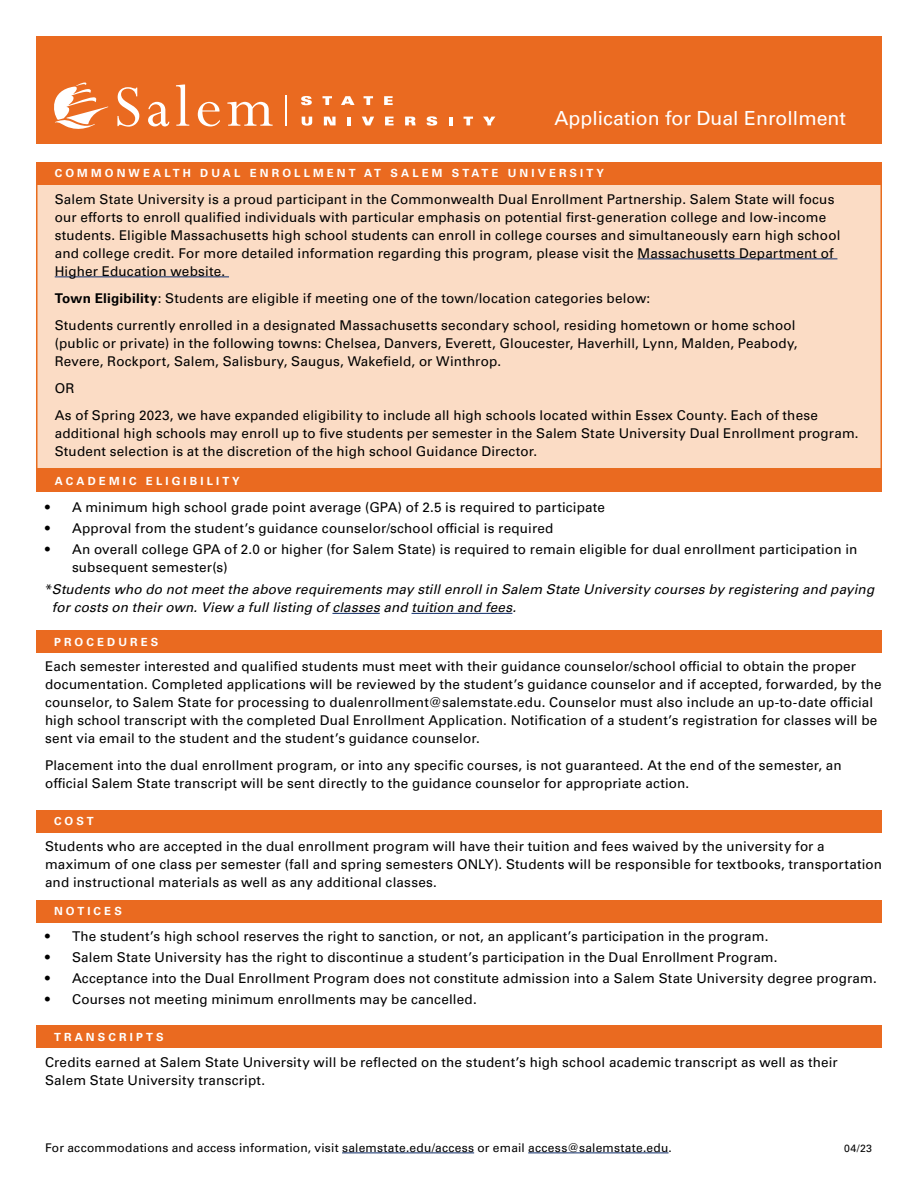
<style>
.page{position:relative;width:918px;height:1188px;background:#fff}
.page>*{position:absolute;margin:0;border:0;box-sizing:border-box;transform-origin:0 0}
.t1{font:19.5px "Univers LT Pro 55 Roman";color:#fff}
.Text{font:13.5px/18px "Univers LT Pro 55 Roman";letter-spacing:.01em;color:#000}
.Text-2{font:italic 13.5px/18px "Univers LT Pro 55";letter-spacing:.01em;color:#000}
.t2{font:12px "Univers LT Pro 55 Roman";letter-spacing:.02em;color:#000}
.Orange_Bar{font:700 11.25px "Univers LT Pro 65";letter-spacing:.28em;color:#fff}
.Text-3{font:10.5px "Univers LT Pro 55 Roman";color:#000}
.s1{font-family:"Univers LT Pro 65";font-weight:700}
.s2{font-family:"Univers LT Pro 55 Roman";font-style:normal}
</style>
<div class="page">
<div style="left:36px;top:36px;width:846px;height:108px;background:#ea6a20"></div>
<svg style="left:302px;top:117px;width:10px;height:9px"></svg>
<svg style="left:324px;top:117px;width:12px;height:8px"></svg>
<svg style="left:347px;top:117px;width:4px;height:8px"></svg>
<svg style="left:362px;top:117px;width:12px;height:8px"></svg>
<svg style="left:385px;top:117px;width:9px;height:8px"></svg>
<svg style="left:405px;top:117px;width:11px;height:8px"></svg>
<svg style="left:427px;top:116px;width:10px;height:10px"></svg>
<svg style="left:449px;top:117px;width:3px;height:8px"></svg>
<svg style="left:464px;top:117px;width:9px;height:8px"></svg>
<svg style="left:483px;top:117px;width:12px;height:8px"></svg>
<svg style="left:301px;top:96px;width:11px;height:9px"></svg>
<svg style="left:323px;top:96px;width:9px;height:9px"></svg>
<svg style="left:341px;top:96px;width:14px;height:9px"></svg>
<svg style="left:364px;top:96px;width:9px;height:9px"></svg>
<svg style="left:384px;top:96px;width:9px;height:9px"></svg>
<svg style="left:117px;top:87px;width:22px;height:40px"></svg>
<svg style="left:148px;top:102px;width:21px;height:24px"></svg>
<svg style="left:176px;top:84px;width:13px;height:42px"></svg>
<svg style="left:198px;top:102px;width:22px;height:24px"></svg>
<svg style="left:227px;top:102px;width:46px;height:24px"></svg>
<hr style="left:286px;top:95px;width:1px;height:31px;background:#fff">
<svg style="left:54px;top:83px;width:54px;height:46px"></svg>
<hr style="left:332px;top:613px;width:48px;height:1px;background:#0d2c6c">
<hr style="left:412px;top:613px;width:100px;height:1px;background:#0d2c6c">
<div style="left:36px;top:630px;width:846px;height:23px;background:#ea6a20"></div>
<div style="left:36px;top:166px;width:846px;height:304px;background:#fbdcc5;border:2px solid #e86d1f"></div>
<div style="left:36px;top:162px;width:846px;height:22px;background:#ea6a20"></div>
<hr style="left:638px;top:258px;width:199px;height:1px;background:#0d2c6c">
<hr style="left:55px;top:276px;width:174px;height:1px;background:#0d2c6c">
<div style="left:37px;top:470px;width:845px;height:22px;background:#ea6a20"></div>
<div style="left:36px;top:810px;width:846px;height:22px;background:#ea6a20"></div>
<div style="left:36px;top:900px;width:846px;height:22px;background:#ea6a20"></div>
<div style="left:36px;top:1025px;width:846px;height:23px;background:#ea6a20"></div>
<hr style="left:342px;top:1153px;width:132px;height:1px;background:#0d2c6c">
<hr style="left:528px;top:1153px;width:141px;height:1px;background:#0d2c6c">
<p class="t1" style="left:555px;top:105px;width:293px">Application for Dual Enrollment</p>
<p class="Orange_Bar" style="left:55px;top:165px;width:551px">COMMONWEALTH DUAL ENROLLMENT AT SALEM STATE UNIVERSITY</p>
<p class="Text" style="left:55px;top:189px;width:787px">Salem State University is a proud participant in the Commonwealth Dual Enrollment Partnership. Salem State will focus our efforts to enroll qualified individuals with particular emphasis on potential first-generation college and low-income students. Eligible Massachusetts high school students can enroll in college courses and simultaneously earn high school and college credit. For more detailed information regarding this program, please visit the Massachusetts Department of Higher Education website.</p>
<p class="Text" style="left:55px;top:288px;width:597px"><span class="s1">Town Eligibility</span>: Students are eligible if meeting one of the town/location categories below:</p>
<p class="Text" style="left:55px;top:315px;width:744px">Students currently enrolled in a designated Massachusetts secondary school, residing hometown or home school (public or private) in the following towns: Chelsea, Danvers, Everett, Gloucester, Haverhill, Lynn, Malden, Peabody,<br>Revere, Rockport, Salem, Salisbury, Saugus, Wakefield, or Winthrop.</p>
<p class="Text" style="left:55px;top:378px;width:21px">OR</p>
<p class="Text" style="left:55px;top:405px;width:805px">As of Spring 2023, we have expanded eligibility to include all high schools located within Essex County. Each of these additional high schools may enroll up to five students per semester in the Salem State University Dual Enrollment program.<br>Student selection is at the discretion of the high school Guidance Director.</p>
<p class="Orange_Bar" style="left:55px;top:473px;width:187px">ACADEMIC ELIGIBILITY</p>
<p class="Text" style="left:45px;top:497px;width:562px">• A minimum high school grade point average (GPA) of 2.5 is required to participate</p>
<p class="Text" style="left:45px;top:518px;width:510px">• Approval from the student’s guidance counselor/school official is required</p>
<p class="Text" style="left:72px;top:539px;width:787px;text-indent:-27px">• An overall college GPA of 2.0 or higher (for Salem State) is required to remain eligible for dual enrollment participation in subsequent semester(s)</p>
<p class="Text-2" style="left:52px;top:580px;width:824px;text-indent:-7px"><span class="s2">*</span>Students who do not meet the above requirements may still enroll in Salem State University courses by registering and paying for costs on their own. View a full listing of classes and tuition and fees.</p>
<p class="Orange_Bar" style="left:54px;top:634px;width:106px">PROCEDURES</p>
<p class="Text" style="left:45px;top:656px;width:838px">Each semester interested and qualified students must meet with their guidance counselor/school official to obtain the proper documentation. Completed applications will be reviewed by the student’s guidance counselor and if accepted, forwarded, by the counselor, to Salem State for processing to dualenrollment@salemstate.edu. Counselor must also include an up-to-date official high school transcript with the completed Dual Enrollment Application. Notification of a student’s registration for classes will be sent via email to the student and the student’s guidance counselor.</p>
<p class="Text" style="left:45px;top:755px;width:798px">Placement into the dual enrollment program, or into any specific courses, is not guaranteed. At the end of the semester, an official Salem State transcript will be sent directly to the guidance counselor for appropriate action.</p>
<p class="Orange_Bar" style="left:54px;top:813px;width:41px">COST</p>
<p class="Text" style="left:45px;top:836px;width:839px">Students who are accepted in the dual enrollment program will have their tuition and fees waived by the university for a maximum of one class per semester (fall and spring semesters ONLY). Students will be responsible for textbooks, transportation and instructional materials as well as any additional classes.</p>
<p class="Orange_Bar" style="left:54px;top:903px;width:69px">NOTICES</p>
<p class="Text" style="left:45px;top:926px;width:725px">• The student’s high school reserves the right to sanction, or not, an applicant’s participation in the program.</p>
<p class="Text" style="left:45px;top:947px;width:734px">• Salem State University has the right to discontinue a student’s participation in the Dual Enrollment Program.</p>
<p class="Text" style="left:45px;top:968px;width:833px">• Acceptance into the Dual Enrollment Program does not constitute admission into a Salem State University degree program.</p>
<p class="Text" style="left:45px;top:989px;width:433px">• Courses not meeting minimum enrollments may be cancelled.</p>
<p class="Orange_Bar" style="left:54px;top:1029px;width:111px">TRANSCRIPTS</p>
<p class="Text" style="left:45px;top:1052px;width:794px">Credits earned at Salem State University will be reflected on the student’s high school academic transcript as well as their<br>Salem State University transcript.</p>
<p class="t2" style="left:45px;top:1139px;width:628px">For accommodations and access information, visit salemstate.edu/access or email access@salemstate.edu.</p>
<p class="Text-3" style="left:844px;top:1141px;width:29px">04/23</p>
</div>
